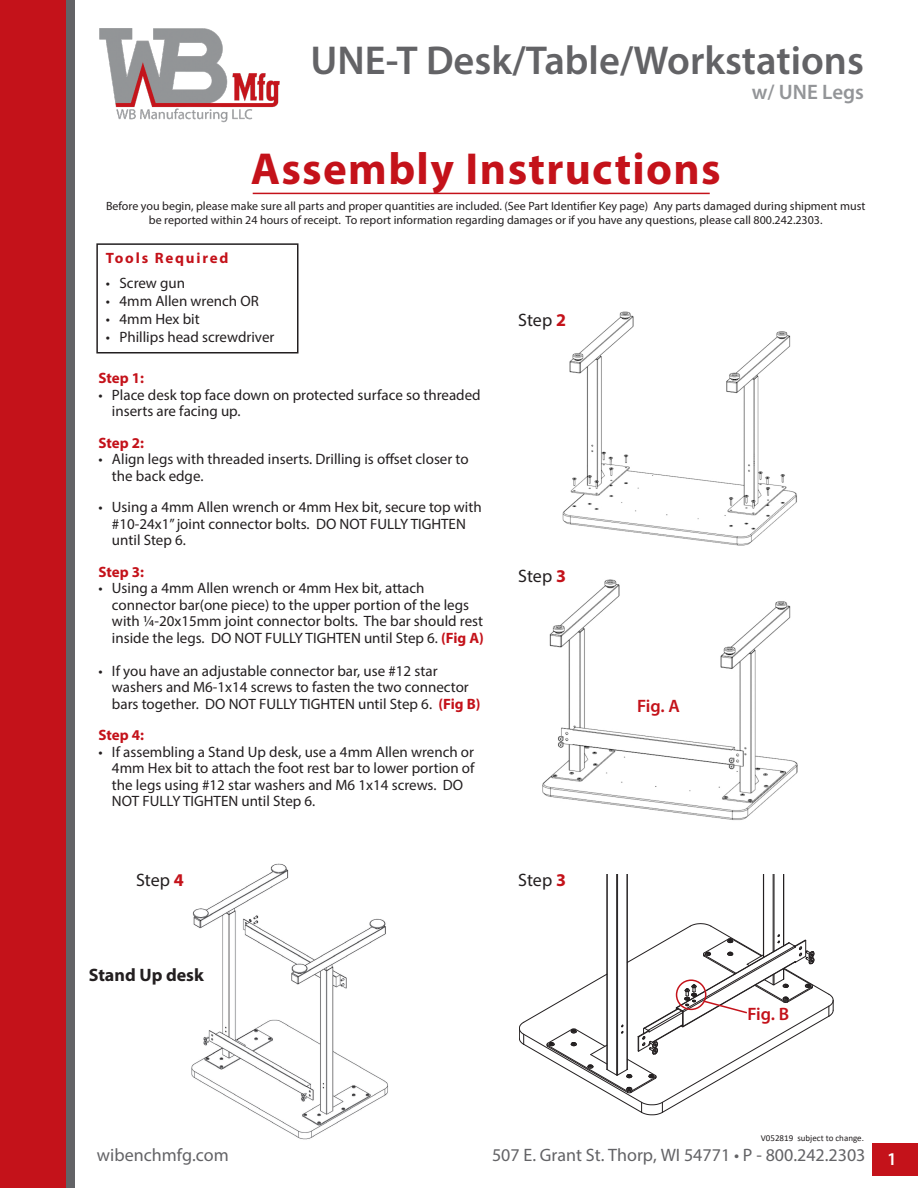
<style>
.page{position:relative;width:918px;height:1188px;background:#fff}
.page>*{position:absolute;margin:0;border:0;box-sizing:border-box;transform-origin:0 0}
.t1{font:700 45px "Myriad Pro";letter-spacing:.03em;color:#c4121a}
.t2{font:600 40.5px "Myriad Pro";color:#636366}
.t3{font:600 21px "Myriad Pro";color:#939598}
.t4{font:18px "Myriad Pro";color:#636366}
.t5{font:18px "Myriad Pro";letter-spacing:-.005em;color:#231f20}
.t6{font:700 18px "Myriad Pro";color:#231f20}
.t7{font:600 18px "Myriad Pro";letter-spacing:-.01em;color:#c4121a}
.t8{font:15px/16.5px "Myriad Pro";color:#231f20}
.Assembly_Instruction{font:700 15px "Myriad Pro";color:#c4121a}
.Assembly_Instruction-2{font:700 15px "Myriad Pro";letter-spacing:.12em;color:#c4121a}
.t9{font:12px/14.4px "Myriad Pro";color:#231f20;text-align:center}
.t10{font:9px "Calibri";color:#231f20}
.s1{font-weight:700;color:#c4121a}
.s2{font-weight:600;color:#fff}
</style>
<div class="page">
<div style="left:0;top:0;width:67px;height:1188px;background:#c4121a"></div>
<div style="left:67px;top:0;width:8px;height:1188px;background:#636366"></div>
<div style="left:872px;top:1144px;width:46px;height:32px;background:#c4121a"></div>
<img style="left:99px;top:28px;width:181px;height:95px">
<img style="left:542px;top:579px;width:256px;height:241px">
<img style="left:562px;top:311px;width:235px;height:235px">
<img style="left:191px;top:863px;width:197px;height:277px">
<div style="left:96px;top:243px;width:202px;height:111px;border:2px solid #231f20"></div>
<hr style="left:253px;top:193px;width:457px;height:1px;background:#c4121a">
<hr style="left:627px;top:875px;width:1px;height:195px;background:#231f20">
<hr style="left:774px;top:875px;width:1px;height:76px;background:#231f20">
<hr style="left:773px;top:875px;width:1px;height:77px;background:#231f20">
<hr style="left:783px;top:875px;width:1px;height:71px;background:#231f20">
<hr style="left:763px;top:875px;width:1px;height:82px;background:#231f20">
<hr style="left:617px;top:875px;width:1px;height:200px;background:#231f20">
<hr style="left:616px;top:875px;width:1px;height:200px;background:#231f20">
<hr style="left:607px;top:875px;width:1px;height:195px;background:#231f20">
<svg style="left:519px;top:923px;width:315px;height:192px"></svg>
<p class="t2" style="left:311px;top:34px;width:555px">UNE-T Desk/Table/Workstations</p>
<p class="t3" style="left:752px;top:79px;width:114px">w/ UNE Legs</p>
<p class="t1" style="left:251px;top:140px;width:472px">Assembly Instructions</p>
<p class="t9" style="left:106px;top:198px;width:761px">Before you begin, please make sure all parts and proper quantities are included. (See Part Identifier Key page) Any parts damaged during shipment must be reported within 24 hours of receipt. To report information regarding damages or if you have any questions, please call 800.242.2303.</p>
<p class="Assembly_Instruction-2" style="left:106px;top:248px;width:124px">Tools Required</p>
<p class="t8" style="left:106px;top:275px;width:81px">• Screw gun</p>
<p class="t8" style="left:106px;top:293px;width:154px">• 4mm Allen wrench OR</p>
<p class="t8" style="left:106px;top:311px;width:95px">• 4mm Hex bit</p>
<p class="t8" style="left:106px;top:329px;width:170px">• Phillips head screwdriver</p>
<p class="Assembly_Instruction" style="left:98px;top:368px;width:47px">Step 1:</p>
<p class="t8" style="left:112px;top:386px;width:370px;text-indent:-14px">• Place desk top face down on protected surface so threaded inserts are facing up.</p>
<p class="Assembly_Instruction" style="left:98px;top:433px;width:47px">Step 2:</p>
<p class="t8" style="left:112px;top:451px;width:358px;text-indent:-14px">• Align legs with threaded inserts. Drilling is offset closer to the back edge.</p>
<p class="t8" style="left:112px;top:499px;width:371px;text-indent:-14px">• Using a 4mm Allen wrench or 4mm Hex bit, secure top with #10-24x1” joint connector bolts. DO NOT FULLY TIGHTEN until Step 6.</p>
<p class="Assembly_Instruction" style="left:98px;top:562px;width:47px">Step 3:</p>
<p class="t8" style="left:112px;top:580px;width:373px;text-indent:-14px">• Using a 4mm Allen wrench or 4mm Hex bit, attach connector bar(one piece) to the upper portion of the legs with 1/4-20x15mm joint connector bolts. The bar should rest inside the legs. DO NOT FULLY TIGHTEN until Step 6. <span class="s1">(Fig A)</span></p>
<p class="t8" style="left:112px;top:662px;width:370px;text-indent:-14px">• If you have an adjustable connector bar, use #12 star washers and M6-1x14 screws to fasten the two connector bars together. DO NOT FULLY TIGHTEN until Step 6. <span class="s1">(Fig B)</span></p>
<p class="Assembly_Instruction" style="left:98px;top:725px;width:47px">Step 4:</p>
<p class="t8" style="left:112px;top:743px;width:364px;text-indent:-14px">• If assembling a Stand Up desk, use a 4mm Allen wrench or 4mm Hex bit to attach the foot rest bar to lower portion of the legs using #12 star washers and M6 1x14 screws. DO NOT FULLY TIGHTEN until Step 6.</p>
<p class="t5" style="left:136px;top:869px;width:49px">Step <span class="s1">4</span></p>
<p class="t6" style="left:89px;top:963px;width:117px">Stand Up desk</p>
<p class="t5" style="left:518px;top:309px;width:49px">Step <span class="s1">2</span></p>
<p class="t5" style="left:518px;top:564px;width:49px">Step <span class="s1">3</span></p>
<p class="t5" style="left:518px;top:869px;width:49px">Step <span class="s1">3</span></p>
<p class="t7" style="left:637px;top:694px;width:44px">Fig. A</p>
<p class="t7" style="left:747px;top:1003px;width:43px">Fig. B</p>
<p class="t10" style="left:761px;top:1132px;width:105px">V052819 subject to change.</p>
<p class="t4" style="left:97px;top:1144px;width:133px">wibenchmfg.com</p>
<p class="t4" style="left:492px;top:1144px;width:406px">507 E. Grant St. Thorp, WI 54771 • P - 800.242.2303 <span class="s2">1</span></p>
</div>
